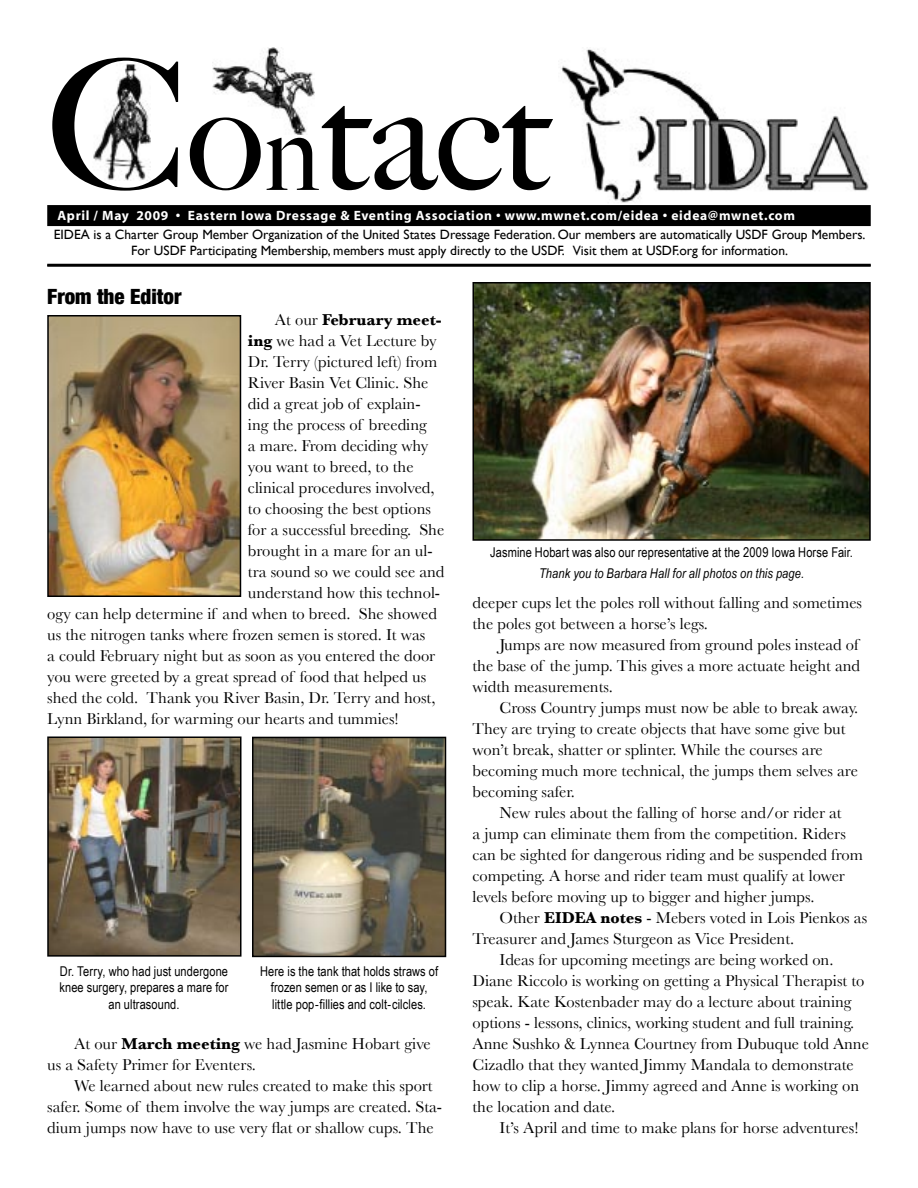
<style>
.page{position:relative;width:918px;height:1188px;background:#fff}
.page>*{position:absolute;margin:0;border:0;box-sizing:border-box;transform-origin:0 0}
.t1{font:500 180px "Big Caslon";color:#000}
.t2{font:500 150px "Big Caslon";color:#000}
.t3{font:900 condensed 21px "Helvetica Neue";color:#000}
.t4{font:16.5px/21px "Baskerville";color:#000}
.t5{font:700 16.5px "Baskerville";color:#000}
.t6{font:13.5px/16.5px "Arial Narrow";letter-spacing:.005em;color:#000;text-align:center}
.t7{font:13.5px/16.2px "Gill Sans";color:#000;text-align:center}
.t8{font:700 13.5px "Myriad";letter-spacing:.05em;color:#fff}
.t9{font:italic 13.5px "Arial Narrow";letter-spacing:.01em;color:#000}
.s1{font-size:108px}
.s2{font-weight:400}
.s3{font-weight:700}
</style>
<div class="page">
<img style="left:93px;top:64px;width:57px;height:117px">
<img style="left:212px;top:47px;width:102px;height:88px">
<img style="left:561px;top:49px;width:308px;height:154px">
<div style="left:47px;top:205px;width:824px;height:21px;background:#000"></div>
<hr style="left:47px;top:264px;width:824px;height:3px;background:#000">
<img style="left:50px;top:318px;width:188px;height:276px">
<div style="left:47px;top:315px;width:194px;height:282px;border:2px solid #000"></div>
<img style="left:50px;top:739px;width:189px;height:215px">
<div style="left:47px;top:736px;width:195px;height:221px;border:2px solid #000"></div>
<img style="left:255px;top:740px;width:188px;height:214px">
<div style="left:252px;top:737px;width:194px;height:220px;border:2px solid #000"></div>
<img style="left:475px;top:285px;width:393px;height:253px">
<div style="left:472px;top:282px;width:399px;height:259px;border:2px solid #000"></div>
<h1 class="t1" style="left:47px;top:22px;width:141px">C</h1>
<p class="t8" style="left:58px;top:208px;width:739px">April / May 2009 • Eastern Iowa Dressage &amp; Eventing Association • www.mwnet.com/eidea • eidea@mwnet.com</p>
<h2 class="t2" style="left:187px;top:50px;width:364px">o<span class="s1">n</span>tact</h2>
<p class="t7" style="left:54px;top:226px;width:813px">EIDEA is a Charter Group Member Organization of the United States Dressage Federation. Our members are automatically USDF Group Members.<br>For USDF Participating Membership, members must apply directly to the USDF. Visit them at USDF.org for information.</p>
<p class="t3" style="left:47px;top:283px;width:136px">From the Editor</p>
<p class="t5" style="left:275px;top:310px;width:168px"><span class="s2">At our</span> February meet-</p>
<p class="t4" style="left:248px;top:330px;width:190px"><span class="s3">ing</span> we had a Vet Lecture by</p>
<p class="t4" style="left:248px;top:351px;width:191px">Dr. Terry (pictured left) from</p>
<p class="t4" style="left:248px;top:372px;width:182px">River Basin Vet Clinic. She</p>
<p class="t4" style="left:248px;top:393px;width:174px">did a great job of explain-</p>
<p class="t4" style="left:248px;top:414px;width:180px">ing the process of breeding</p>
<p class="t4" style="left:248px;top:435px;width:182px">a mare. From deciding why</p>
<p class="t4" style="left:248px;top:456px;width:167px">you want to breed, to the</p>
<p class="t4" style="left:248px;top:477px;width:188px">clinical procedures involved,</p>
<p class="t4" style="left:248px;top:498px;width:185px">to choosing the best options</p>
<p class="t4" style="left:248px;top:519px;width:198px">for a successful breeding. She</p>
<p class="t4" style="left:248px;top:540px;width:186px">brought in a mare for an ul-</p>
<p class="t4" style="left:248px;top:561px;width:198px">tra sound so we could see and</p>
<p class="t4" style="left:248px;top:582px;width:194px">understand how this technol-</p>
<p class="t4" style="left:47px;top:603px;width:391px">ogy can help determine if and when to breed. She showed</p>
<p class="t4" style="left:47px;top:624px;width:380px">us the nitrogen tanks where frozen semen is stored. It was</p>
<p class="t4" style="left:47px;top:645px;width:390px">a could February night but as soon as you entered the door</p>
<p class="t4" style="left:47px;top:666px;width:380px">you were greeted by a great spread of food that helped us</p>
<p class="t4" style="left:47px;top:687px;width:390px">shed the cold. Thank you River Basin, Dr. Terry and host,</p>
<p class="t4" style="left:47px;top:708px;width:353px">Lynn Birkland, for warming our hearts and tummies!</p>
<p class="t6" style="left:59px;top:963px;width:171px">Dr. Terry, who had just undergone knee surgery, prepares a mare for an ultrasound.</p>
<p class="t6" style="left:260px;top:963px;width:179px">Here is the tank that holds straws of frozen semen or as I like to say, little pop-fillies and colt-cilcles.</p>
<p class="t4" style="left:47px;top:1033px;width:385px;text-indent:27px">At our <span class="s3">March meeting</span> we had Jasmine Hobart give us a Safety Primer for Eventers.</p>
<p class="t4" style="left:47px;top:1075px;width:396px;text-indent:27px">We learned about new rules created to make this sport safer. Some of them involve the way jumps are created. Sta&shy;dium jumps now have to use very flat or shallow cups. The</p>
<p class="t6" style="left:490px;top:544px;width:364px">Jasmine Hobart was also our representative at the 2009 Iowa Horse Fair.</p>
<p class="t9" style="left:539px;top:566px;width:267px">Thank you to Barbara Hall for all photos on this page.</p>
<p class="t4" style="left:472px;top:592px;width:391px">deeper cups let the poles roll without falling and sometimes the poles got between a horse’s legs.</p>
<p class="t4" style="left:472px;top:634px;width:389px;text-align:justify;text-indent:27px">Jumps are now measured from ground poles instead of the base of the jump. This gives a more actuate height and width measurements.</p>
<p class="t4" style="left:472px;top:697px;width:387px;text-indent:27px">Cross Country jumps must now be able to break away.<br>They are trying to create objects that have some give but won’t break, shatter or splinter. While the courses are becoming much more technical, the jumps them selves are becoming safer.</p>
<p class="t4" style="left:472px;top:802px;width:392px;text-indent:27px">New rules about the falling of horse and/or rider at<br>a jump can eliminate them from the competition. Riders can be sighted for dangerous riding and be suspended from competing. A horse and rider team must qualify at lower levels before moving up to bigger and higher jumps.</p>
<p class="t4" style="left:499px;top:907px;width:369px">Other <span class="s3">EIDEA notes</span> - Mebers voted in Lois Pienkos as</p>
<p class="t4" style="left:472px;top:928px;width:323px">Treasurer and James Sturgeon as Vice President.</p>
<p class="t4" style="left:499px;top:949px;width:336px">Ideas for upcoming meetings are being worked on.</p>
<p class="t4" style="left:472px;top:970px;width:394px">Diane Riccolo is working on getting a Physical Therapist to</p>
<p class="t4" style="left:472px;top:991px;width:381px">speak. Kate Kostenbader may do a lecture about training</p>
<p class="t4" style="left:472px;top:1012px;width:383px">options - lessons, clinics, working student and full training.</p>
<p class="t4" style="left:472px;top:1033px;width:398px">Anne Sushko &amp; Lynnea Courtney from Dubuque told Anne</p>
<p class="t4" style="left:472px;top:1054px;width:383px">Cizadlo that they wanted Jimmy Mandala to demonstrate</p>
<p class="t4" style="left:472px;top:1075px;width:388px">how to clip a horse. Jimmy agreed and Anne is working on</p>
<p class="t4" style="left:472px;top:1096px;width:144px">the location and date.</p>
<p class="t4" style="left:499px;top:1117px;width:360px">It’s April and time to make plans for horse adventures!</p>
</div>
